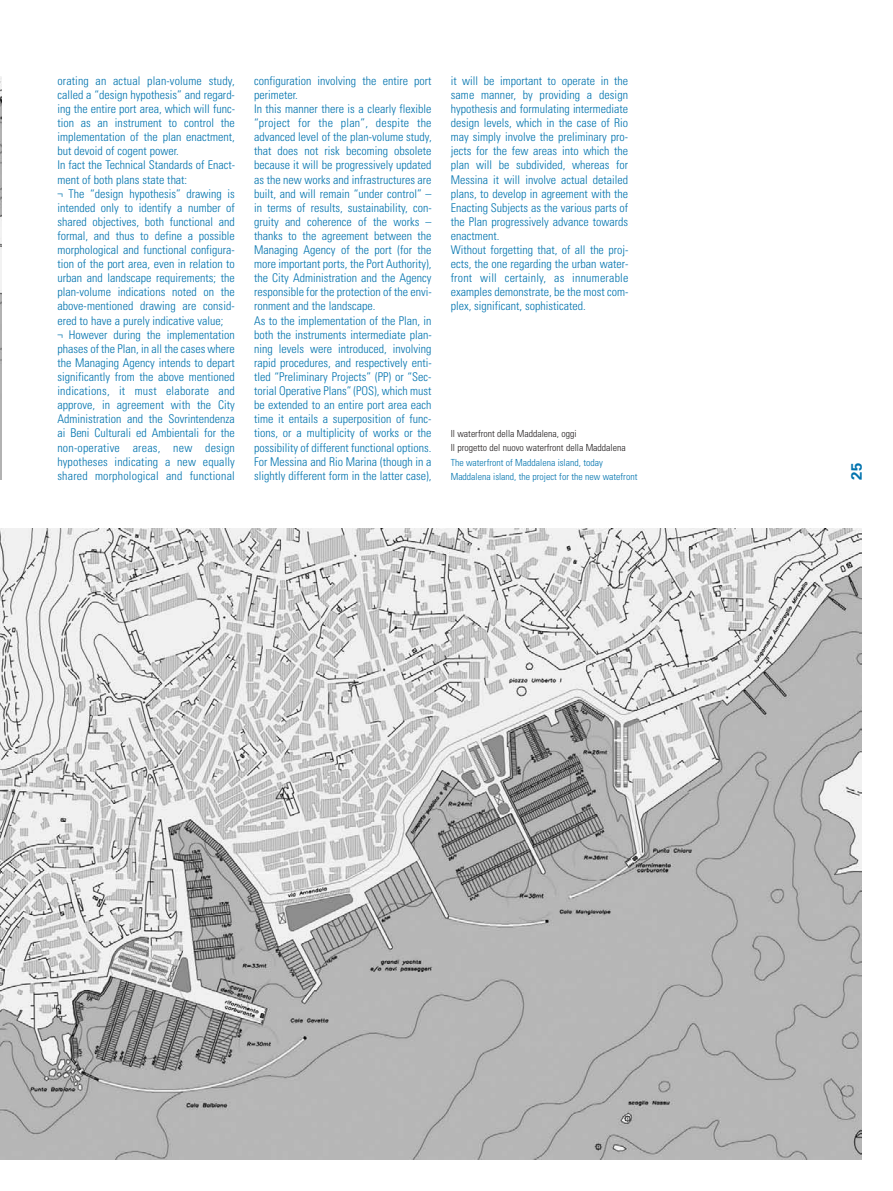
<style>
.page{position:relative;width:893px;height:1191px;background:#fff}
.page>*{position:absolute;margin:0;border:0;box-sizing:border-box;transform-origin:0 0}
.t1{font:700 15px "Univers";color:#0073ae}
.t2{font:300 condensed 12px/14.1px "Univers";color:#0073ae}
.t3{font:300 condensed 9.75px/14.4px "Univers";color:#0073ae}
.t4{font:300 condensed 9.75px/14.4px "Univers";color:#231f20}
</style>
<div class="page">
<img style="left:0;top:528px;width:861px;height:631px">
<img style="left:0;top:77px;width:1px;height:403px">
<p class="t2" style="left:254px;top:75px;width:179px">configuration involving the entire port perimeter.<br>In this manner there is a clearly flexible “project for the plan”, despite the advanced level of the plan-volume study, that does not risk becoming obsolete because it will be progressively updated as the new works and infrastructures are built, and will remain “under control” – in terms of results, sustainability, con&shy;gruity and coherence of the works – thanks to the agreement between the Managing Agency of the port (for the more important ports, the Port Authority), the City Administration and the Agency responsible for the protection of the envi&shy;ronment and the landscape.<br>As to the implementation of the Plan, in both the instruments intermediate plan&shy;ning levels were introduced, involving rapid procedures, and respectively enti&shy;tled “Preliminary Projects” (PP) or “Sec&shy;torial Operative Plans” (POS), which must be extended to an entire port area each time it entails a superposition of func&shy;tions, or a multiplicity of works or the possibility of different functional options.<br>For Messina and Rio Marina (though in a slightly different form in the latter case),</p>
<p class="t2" style="left:57px;top:75px;width:179px">orating an actual plan-volume study, called a “design hypothesis” and regard&shy;ing the entire port area, which will func&shy;tion as an instrument to control the implementation of the plan enactment, but devoid of cogent power.<br>In fact the Technical Standards of Enact&shy;ment of both plans state that:<br>¬ The “design hypothesis” drawing is intended only to identify a number of shared objectives, both functional and formal, and thus to define a possible morphological and functional configura&shy;tion of the port area, even in relation to urban and landscape requirements; the plan-volume indications noted on the above-mentioned drawing are consid&shy;ered to have a purely indicative value;<br>¬ However during the implementation phases of the Plan, in all the cases where the Managing Agency intends to depart significantly from the above mentioned indications, it must elaborate and approve, in agreement with the City Administration and the Sovrintendenza ai Beni Culturali ed Ambientali for the non-operative areas, new design hypotheses indicating a new equally shared morphological and functional</p>
<p class="t2" style="left:451px;top:75px;width:179px">it will be important to operate in the same manner, by providing a design hypothesis and formulating intermediate design levels, which in the case of Rio may simply involve the preliminary pro&shy;jects for the few areas into which the plan will be subdivided, whereas for Messina it will involve actual detailed plans, to develop in agreement with the Enacting Subjects as the various parts of the Plan progressively advance towards enactment.<br>Without forgetting that, of all the proj&shy;ects, the one regarding the urban water&shy;front will certainly, as innumerable examples demonstrate, be the most com&shy;plex, significant, sophisticated.</p>
<p class="t4" style="left:451px;top:427px;width:177px">Il waterfront della Maddalena, oggi<br>Il progetto del nuovo waterfront della Maddalena</p>
<p class="t3" style="left:451px;top:456px;width:188px">The waterfront of Maddalena island, today<br>Maddalena island, the project for the new watefront</p>
<p class="t1" style="left:851px;top:480px;width:19px;rotate:-90deg">25</p>
</div>
